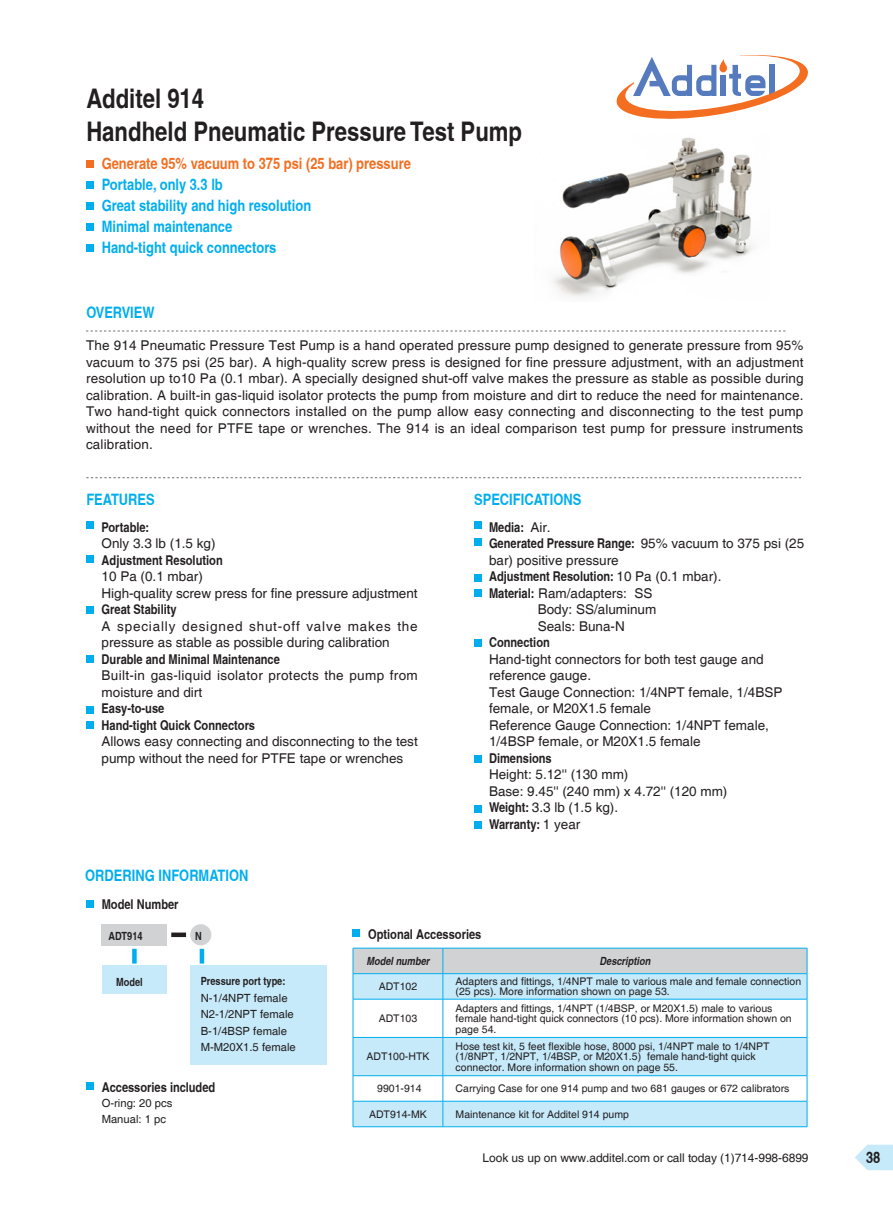
<style>
.page{position:relative;width:893px;height:1212px;background:#fff}
.page>*{position:absolute;margin:0;border:0;box-sizing:border-box;transform-origin:0 0}
.t1{font:700 condensed 27px "Helvetica";color:#231f20}
.t2{font:700 condensed 15.75px "Helvetica";color:#00aeef}
.t3{font:700 condensed 15.75px "Helvetica";color:#f36e21}
.t4{font:700 condensed 15.75px "Helvetica";color:#231f20}
.t5{font:13.5px/16.5px "Helvetica";color:#231f20}
.t6{font:700 condensed 13.5px "Helvetica";color:#231f20}
.t7{font:13.5px/16.5px "Helvetica";letter-spacing:.025em;color:#231f20}
.t8{font:12px "Helvetica";letter-spacing:-.005em;color:#231f20}
.t9{font:11.25px "Helvetica";color:#231f20}
.t10{font:700 condensed 11.25px "Helvetica";color:#231f20}
.t11{font:italic 700 condensed 11.25px "Helvetica";color:#231f20}
.t12{font:10.5px/10.5px "Helvetica";color:#231f20}
.s1{font-weight:400;font-stretch:normal}
.s2{font-weight:700;font-stretch:condensed}
</style>
<div class="page">
<svg style="left:616px;top:55px;width:192px;height:64px"></svg>
<svg style="left:855px;top:1145px;width:38px;height:25px"></svg>
<svg style="left:86px;top:331px;width:699px;height:1px"></svg>
<svg style="left:86px;top:477px;width:715px;height:1px"></svg>
<div style="left:86px;top:521px;width:8px;height:8px;background:#00aeef"></div>
<div style="left:86px;top:556px;width:8px;height:7px;background:#00aeef"></div>
<div style="left:86px;top:606px;width:8px;height:7px;background:#00aeef"></div>
<div style="left:86px;top:655px;width:8px;height:7px;background:#00aeef"></div>
<div style="left:86px;top:706px;width:8px;height:8px;background:#00aeef"></div>
<div style="left:86px;top:722px;width:8px;height:7px;background:#00aeef"></div>
<div style="left:474px;top:521px;width:7px;height:7px;background:#00aeef"></div>
<div style="left:474px;top:539px;width:7px;height:7px;background:#00aeef"></div>
<div style="left:474px;top:574px;width:7px;height:7px;background:#00aeef"></div>
<div style="left:474px;top:589px;width:7px;height:7px;background:#00aeef"></div>
<div style="left:474px;top:639px;width:7px;height:7px;background:#00aeef"></div>
<div style="left:474px;top:755px;width:7px;height:7px;background:#00aeef"></div>
<div style="left:474px;top:805px;width:7px;height:7px;background:#00aeef"></div>
<div style="left:474px;top:821px;width:7px;height:7px;background:#00aeef"></div>
<svg style="left:354px;top:1000px;width:453px;height:75px;fill:#c6eafa"></svg>
<svg style="left:353px;top:948px;width:455px;height:51px;background:#c1dbe7"></svg>
<hr style="left:353px;top:999px;width:90px;height:1px;background:#00aeef">
<hr style="left:353px;top:999px;width:1px;height:38px;background:#00aeef">
<hr style="left:443px;top:999px;width:364px;height:1px;background:#00aeef">
<hr style="left:443px;top:999px;width:1px;height:38px;background:#00aeef">
<hr style="left:807px;top:999px;width:1px;height:38px;background:#00aeef">
<hr style="left:353px;top:1037px;width:90px;height:1px;background:#00aeef">
<hr style="left:353px;top:1037px;width:1px;height:38px;background:#00aeef">
<hr style="left:443px;top:1037px;width:364px;height:1px;background:#00aeef">
<hr style="left:443px;top:1037px;width:1px;height:38px;background:#00aeef">
<hr style="left:807px;top:1037px;width:1px;height:38px;background:#00aeef">
<hr style="left:353px;top:1075px;width:90px;height:1px;background:#00aeef">
<hr style="left:443px;top:1075px;width:364px;height:1px;background:#00aeef">
<svg style="left:353px;top:1076px;width:455px;height:51px"></svg>
<hr style="left:353px;top:1126px;width:90px;height:1px;background:#00aeef">
<hr style="left:443px;top:1126px;width:364px;height:1px;background:#00aeef">
<div style="left:353px;top:930px;width:7px;height:7px;background:#00aeef"></div>
<div style="left:102px;top:966px;width:65px;height:28px;background:#c6eafa"></div>
<div style="left:190px;top:966px;width:137px;height:99px;background:#c6eafa"></div>
<div style="left:190px;top:924px;width:21px;height:21px;background:#d1d2d4;border-radius:50%"></div>
<div style="left:102px;top:924px;width:65px;height:21px;background:#d1d2d4"></div>
<div style="left:86px;top:900px;width:8px;height:7px;background:#00aeef"></div>
<div style="left:86px;top:1082px;width:8px;height:8px;background:#00aeef"></div>
<div style="left:132px;top:949px;width:5px;height:14px;background:#00aeef"></div>
<hr style="left:200px;top:949px;width:4px;height:14px;background:#00aeef">
<div style="left:171px;top:932px;width:15px;height:5px;background:#231f20"></div>
<div style="left:86px;top:161px;width:8px;height:7px;background:#f36e21"></div>
<div style="left:86px;top:182px;width:8px;height:7px;background:#00aeef"></div>
<div style="left:86px;top:203px;width:8px;height:7px;background:#00aeef"></div>
<div style="left:86px;top:224px;width:8px;height:7px;background:#00aeef"></div>
<div style="left:86px;top:244px;width:8px;height:8px;background:#00aeef"></div>
<img style="left:552px;top:137px;width:201px;height:160px">
<p class="t1" style="left:86px;top:82px;width:119px">Additel 914</p>
<p class="t1" style="left:86px;top:115px;width:437px">Handheld Pneumatic Pressure Test Pump</p>
<p class="t3" style="left:102px;top:154px;width:311px">Generate 95% vacuum to 375 psi (25 bar) pressure</p>
<p class="t2" style="left:102px;top:175px;width:123px">Portable, only 3.3 lb</p>
<p class="t2" style="left:102px;top:196px;width:211px">Great stability and high resolution</p>
<p class="t2" style="left:102px;top:217px;width:132px">Minimal maintenance</p>
<p class="t2" style="left:102px;top:238px;width:176px">Hand-tight quick connectors</p>
<p class="t2" style="left:86px;top:303px;width:70px">OVERVIEW</p>
<p class="t5" style="left:86px;top:338px;width:719px;text-align:justify">The 914 Pneumatic Pressure Test Pump is a hand operated pressure pump designed to generate pressure from 95% vacuum to 375 psi (25 bar). A high-quality screw press is designed for fine pressure adjustment, with an adjustment resolution up to10 Pa (0.1 mbar). A specially designed shut-off valve makes the pressure as stable as possible during calibration. A built-in gas-liquid isolator protects the pump from moisture and dirt to reduce the need for maintenance.<br>Two hand-tight quick connectors installed on the pump allow easy connecting and disconnecting to the test pump without the need for PTFE tape or wrenches. The 914 is an ideal comparison test pump for pressure instruments calibration.</p>
<p class="t2" style="left:86px;top:490px;width:70px">FEATURES</p>
<p class="t6" style="left:102px;top:519px;width:49px">Portable:</p>
<p class="t5" style="left:102px;top:536px;width:116px">Only 3.3 lb (1.5 kg)</p>
<p class="t6" style="left:102px;top:552px;width:123px">Adjustment Resolution</p>
<p class="t5" style="left:102px;top:569px;width:103px">10 Pa (0.1 mbar)</p>
<p class="t5" style="left:102px;top:585px;width:318px">High-quality screw press for fine pressure adjustment</p>
<p class="t6" style="left:102px;top:601px;width:77px">Great Stability</p>
<p class="t5" style="left:102px;top:618px;width:318px">A specially designed shut-off valve makes the pressure as stable as possible during calibration</p>
<p class="t6" style="left:102px;top:651px;width:180px">Durable and Minimal Maintenance</p>
<p class="t7" style="left:102px;top:668px;width:318px">Built-in gas-liquid isolator protects the pump from moisture and dirt</p>
<p class="t6" style="left:102px;top:700px;width:64px">Easy-to-use</p>
<p class="t6" style="left:102px;top:717px;width:155px">Hand-tight Quick Connectors</p>
<p class="t5" style="left:102px;top:734px;width:318px">Allows easy connecting and disconnecting to the test pump without the need for PTFE tape or wrenches</p>
<p class="t2" style="left:85px;top:866px;width:165px">ORDERING INFORMATION</p>
<p class="t6" style="left:102px;top:896px;width:78px">Model Number</p>
<p class="t2" style="left:474px;top:490px;width:109px">SPECIFICATIONS</p>
<p class="t6" style="left:489px;top:519px;width:63px">Media: <span class="s1">Air.</span></p>
<p class="t5" style="left:489px;top:536px;width:317px"><span class="s2">Generated Pressure Range:</span> 95% vacuum to 375 psi (25 bar) positive pressure</p>
<p class="t6" style="left:489px;top:568px;width:234px">Adjustment Resolution: <span class="s1">10 Pa (0.1 mbar).</span></p>
<p class="t5" style="left:489px;top:585px;width:165px"><span class="s2">Material:</span> Ram/adapters: SS</p>
<p class="t5" style="left:538px;top:602px;width:120px">Body: SS/aluminum</p>
<p class="t5" style="left:538px;top:618px;width:89px">Seals: Buna-N</p>
<p class="t6" style="left:489px;top:634px;width:62px">Connection</p>
<p class="t5" style="left:489px;top:651px;width:276px">Hand-tight connectors for both test gauge and reference gauge.</p>
<p class="t5" style="left:489px;top:684px;width:295px">Test Gauge Connection: 1/4NPT female, 1/4BSP female, or M20X1.5 female</p>
<p class="t5" style="left:489px;top:717px;width:281px">Reference Gauge Connection: 1/4NPT female,<br>1/4BSP female, or M20X1.5 female</p>
<p class="t6" style="left:489px;top:750px;width:64px">Dimensions</p>
<p class="t5" style="left:489px;top:767px;width:141px">Height: 5.12'' (130 mm)</p>
<p class="t5" style="left:489px;top:783px;width:240px">Base: 9.45'' (240 mm) x 4.72'' (120 mm)</p>
<p class="t5" style="left:489px;top:800px;width:131px"><span class="s2">Weight:</span> 3.3 lb (1.5 kg).</p>
<p class="t6" style="left:489px;top:816px;width:93px">Warranty: <span class="s1">1 year</span></p>
<p class="t10" style="left:108px;top:929px;width:36px">ADT914</p>
<p class="t10" style="left:195px;top:929px;width:8px">N</p>
<p class="t10" style="left:116px;top:975px;width:28px">Model</p>
<p class="t10" style="left:201px;top:974px;width:86px">Pressure port type:</p>
<p class="t9" style="left:201px;top:991px;width:88px">N-1/4NPT female</p>
<p class="t9" style="left:201px;top:1008px;width:95px">N2-1/2NPT female</p>
<p class="t9" style="left:201px;top:1024px;width:88px">B-1/4BSP female</p>
<p class="t9" style="left:201px;top:1041px;width:97px">M-M20X1.5 female</p>
<p class="t6" style="left:102px;top:1079px;width:115px">Accessories included</p>
<p class="t9" style="left:102px;top:1096px;width:72px">O-ring: 20 pcs</p>
<p class="t9" style="left:102px;top:1112px;width:66px">Manual: 1 pc</p>
<p class="t6" style="left:368px;top:926px;width:115px">Optional Accessories</p>
<p class="t11" style="left:366px;top:954px;width:64px">Model number</p>
<p class="t11" style="left:600px;top:954px;width:52px">Description</p>
<p class="t12" style="left:379px;top:981px;width:40px">ADT102</p>
<p class="t12" style="left:456px;top:976px;width:347px">Adapters and fittings, 1/4NPT male to various male and female connection</p>
<p class="t12" style="left:456px;top:987px;width:216px">(25 pcs). More information shown on page 53.</p>
<p class="t12" style="left:379px;top:1013px;width:40px">ADT103</p>
<p class="t12" style="left:456px;top:1003px;width:338px">Adapters and fittings, 1/4NPT (1/4BSP, or M20X1.5) male to various female hand-tight quick connectors (10 pcs). More information shown on page 54.</p>
<p class="t12" style="left:366px;top:1052px;width:65px">ADT100-HTK</p>
<p class="t12" style="left:456px;top:1041px;width:315px">Hose test kit, 5 feet flexible hose, 8000 psi, 1/4NPT male to 1/4NPT (1/8NPT, 1/2NPT, 1/4BSP, or M20X1.5) female hand-tight quick connector. More information shown on page 55.</p>
<p class="t12" style="left:377px;top:1084px;width:46px">9901-914</p>
<p class="t12" style="left:456px;top:1084px;width:335px">Carrying Case for one 914 pump and two 681 gauges or 672 calibrators</p>
<p class="t12" style="left:369px;top:1109px;width:59px">ADT914-MK</p>
<p class="t12" style="left:456px;top:1109px;width:175px">Maintenance kit for Additel 914 pump</p>
<p class="t8" style="left:483px;top:1150px;width:327px">Look us up on www.additel.com or call today (1)714-998-6899</p>
<p class="t4" style="left:866px;top:1147px;width:16px">38</p>
</div>
